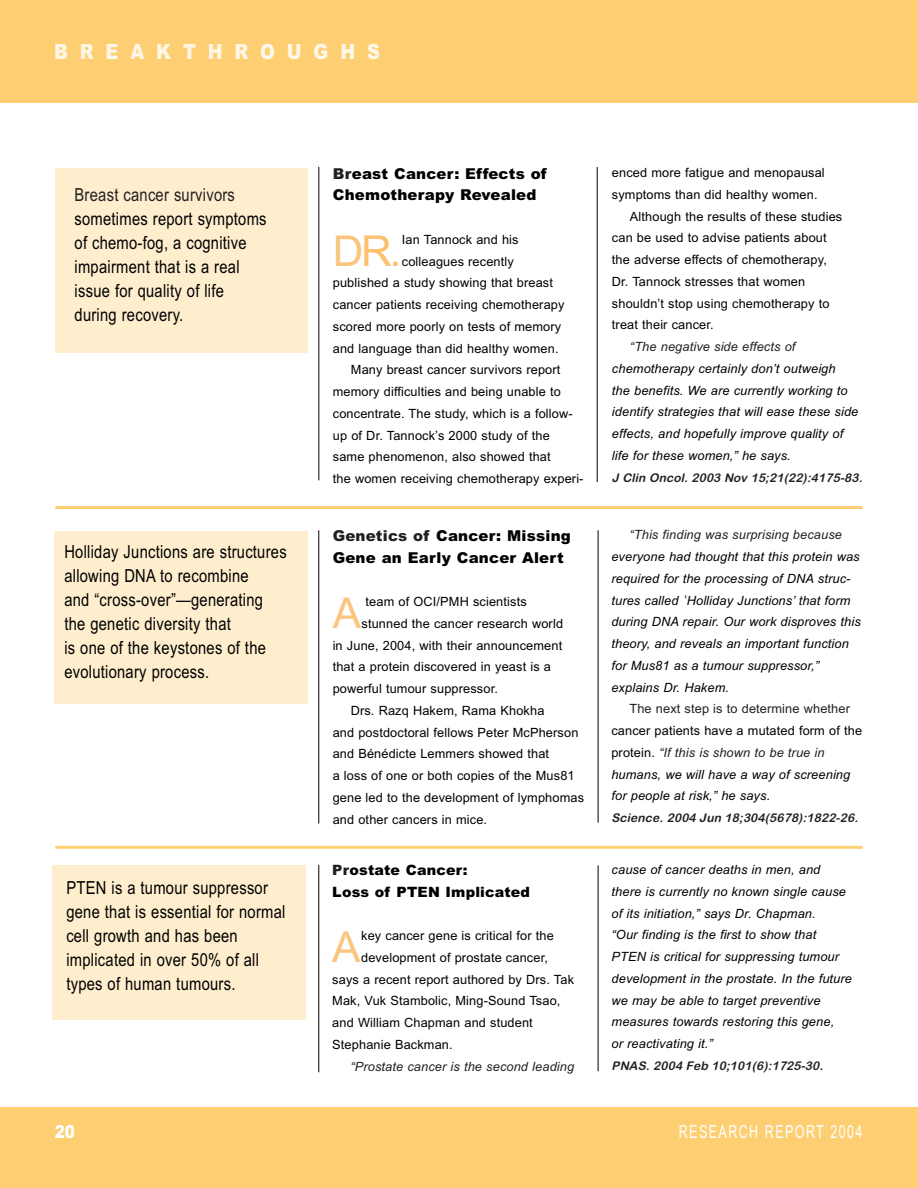
<style>
.page{position:relative;width:918px;height:1188px;background:#fff}
.page>*{position:absolute;margin:0;border:0;box-sizing:border-box;transform-origin:0 0}
.t1{font:42.6px "Arial";color:#fdc06b}
.t2{font:42.6px "Arial";color:#fac57c}
.t3{font:900 21px "Arial";letter-spacing:.665em;color:#fff6e8;scale:.85 1}
.t4{font:18px/24px "Arial Narrow";letter-spacing:.015em;color:#000}
.t5{font:18px "Arial Narrow";letter-spacing:.015em;color:#231f20}
.t6{font:18px "Arial Narrow";letter-spacing:.09em;color:#fff;scale:.85 1}
.t7{font:900 18px "Arial";color:#fff;scale:.85 1}
.t8{font:900 15px/21.8px "Arial";letter-spacing:.015em;color:#000}
.t9{font:900 14.25px/21.8px "Arial";letter-spacing:.015em;color:#000}
.t10{font:12.75px "Arial";letter-spacing:.01em;color:#000}
.t11{font:italic 12.75px/21.8px "Arial";letter-spacing:.01em;color:#000}
.t12{font:italic 12.75px "Arial";letter-spacing:.01em;color:#231f20}
.t13{font:12.75px "Arial";letter-spacing:.01em;color:#231f20}
.t14{font:italic 12px "Arial Rounded MT Bold";color:#231f20}
.s1{color:#fff8ea}
.s2{color:#231f20}
.s3{color:#fac57c}
.s4{font-style:normal}
</style>
<div class="page">
<div style="left:0;top:0;width:918px;height:102px;background:#fdcf72"></div>
<div style="left:0;top:1107px;width:918px;height:81px;background:#fdcf72"></div>
<div style="left:56px;top:168px;width:252px;height:184px;background:#feeece"></div>
<div style="left:54px;top:531px;width:253px;height:173px;background:#feeece"></div>
<hr style="left:55px;top:506px;width:808px;height:3px;background:#fdcf72">
<hr style="left:55px;top:846px;width:808px;height:3px;background:#fdcf72">
<hr style="left:319px;top:530px;width:1px;height:294px;background:#000">
<hr style="left:598px;top:530px;width:1px;height:293px;background:#000">
<hr style="left:319px;top:865px;width:1px;height:207px;background:#000">
<hr style="left:598px;top:865px;width:1px;height:206px;background:#000">
<div style="left:52px;top:865px;width:253px;height:155px;background:#feeece"></div>
<hr style="left:319px;top:167px;width:1px;height:313px;background:#000">
<hr style="left:597px;top:167px;width:1px;height:315px;background:#000">
<h2 class="t3" style="left:54px;top:44px;width:385px">BREAKTHR<span class="s1">OUGHS</span></h2>
<h3 class="t5" style="left:75px;top:188px;width:162px">Breast cancer survivors</h3>
<h3 class="t4" style="left:75px;top:209px;width:194px">sometimes report symptoms of chemo-fog, a cognitive impairment that is a real issue for quality of life during recovery.</h3>
<h3 class="t4" style="left:64px;top:541px;width:224px">Holliday Junctions are structures allowing DNA to recombine<br>and “cross-over”—generating the genetic diversity that<br>is one of the keystones of the evolutionary process.</h3>
<h3 class="t4" style="left:66px;top:878px;width:221px">PTEN is a tumour suppressor gene that is essential for normal cell growth and has been implicated in over 50% of all types of human tumours.</h3>
<p class="t8" style="left:333px;top:164px;width:215px"><span class="s2">Br</span>east Cancer: Effects of<br>Chemotherapy Revealed</p>
<h1 class="t1" style="left:333px;top:235px;width:70px"><span class="s3">D</span>R.</h1>
<p class="t10" style="left:402px;top:235px;width:118px">Ian Tannock and his</p>
<p class="t10" style="left:402px;top:257px;width:114px">colleagues recently</p>
<p class="t10" style="left:333px;top:278px;width:222px">published a study showing that breast</p>
<p class="t10" style="left:333px;top:300px;width:233px">cancer patients receiving chemotherapy</p>
<p class="t10" style="left:333px;top:322px;width:230px">scored more poorly on tests of memory</p>
<p class="t10" style="left:333px;top:344px;width:227px">and language than did healthy women.</p>
<p class="t10" style="left:351px;top:365px;width:211px">Many breast cancer survivors report</p>
<p class="t10" style="left:333px;top:387px;width:230px">memory difficulties and being unable to</p>
<p class="t10" style="left:333px;top:409px;width:241px">concentrate. The study, which is a follow-</p>
<p class="t10" style="left:333px;top:431px;width:218px">up of Dr. Tannock’s 2000 study of the</p>
<p class="t10" style="left:333px;top:452px;width:219px">same phenomenon, also showed that</p>
<p class="t10" style="left:333px;top:474px;width:252px">the women receiving chemotherapy experi-</p>
<p class="t8" style="left:333px;top:526px;width:240px"><span class="s2">Genetics of</span> Cancer: Missing<br>Gene an Early Cancer Alert</p>
<h1 class="t2" style="left:333px;top:597px;width:30px">A</h1>
<p class="t10" style="left:366px;top:597px;width:163px">team of OCI/PMH scientists</p>
<p class="t10" style="left:362px;top:619px;width:203px">stunned the cancer research world</p>
<p class="t10" style="left:333px;top:640px;width:231px">in June, 2004, with their announcement</p>
<p class="t10" style="left:333px;top:662px;width:220px">that a protein discovered in yeast is a</p>
<p class="t10" style="left:333px;top:684px;width:167px">powerful tumour suppressor.</p>
<p class="t10" style="left:351px;top:706px;width:195px">Drs. Razq Hakem, Rama Khokha</p>
<p class="t10" style="left:333px;top:727px;width:247px">and postdoctoral fellows Peter McPherson</p>
<p class="t10" style="left:333px;top:749px;width:218px">and Bénédicte Lemmers showed that</p>
<p class="t10" style="left:333px;top:771px;width:244px">a loss of one or both copies of the Mus81</p>
<p class="t10" style="left:333px;top:793px;width:253px">gene led to the development of lymphomas</p>
<p class="t10" style="left:333px;top:814px;width:156px">and other cancers in mice.</p>
<p class="t9" style="left:332px;top:860px;width:199px"><span class="s2">Pr</span>ostate Cancer:<br>Loss of PTEN Implicated</p>
<h1 class="t2" style="left:332px;top:931px;width:30px">A</h1>
<p class="t10" style="left:361px;top:931px;width:194px">key cancer gene is critical for the</p>
<p class="t10" style="left:361px;top:953px;width:188px">development of prostate cancer,</p>
<p class="t10" style="left:332px;top:975px;width:243px">says a recent report authored by Drs. Tak</p>
<p class="t10" style="left:332px;top:996px;width:230px">Mak, Vuk Stambolic, Ming-Sound Tsao,</p>
<p class="t10" style="left:332px;top:1018px;width:202px">and William Chapman and student</p>
<p class="t10" style="left:332px;top:1040px;width:122px">Stephanie Backman.</p>
<p class="t12" style="left:350px;top:1062px;width:225px">“Prostate cancer is the second leading</p>
<p class="t10" style="left:612px;top:168px;width:214px">enced more fatigue and menopausal</p>
<p class="t10" style="left:612px;top:190px;width:207px">symptoms than did healthy women.</p>
<p class="t10" style="left:630px;top:212px;width:214px">Although the results of these studies</p>
<p class="t10" style="left:612px;top:233px;width:216px">can be used to advise patients about</p>
<p class="t10" style="left:612px;top:255px;width:216px">the adverse effects of chemotherapy,</p>
<p class="t10" style="left:612px;top:277px;width:195px">Dr. Tannock stresses that women</p>
<p class="t10" style="left:612px;top:299px;width:219px">shouldn’t stop using chemotherapy to</p>
<p class="t10" style="left:612px;top:320px;width:103px">treat their cancer.</p>
<p class="t12" style="left:630px;top:342px;width:167px">“The negative side effects of</p>
<p class="t11" style="left:612px;top:359px;width:248px">chemotherapy certainly don’t outweigh<br>the benefits. We are currently working to identify strategies that will ease these side effects, and hopefully improve quality of life for these women,” he says.</p>
<p class="t14" style="left:612px;top:473px;width:254px">J Clin Oncol. 2003 Nov 15;21(22):4175-83.</p>
<p class="t12" style="left:629px;top:530px;width:214px">“This finding was surprising because</p>
<p class="t11" style="left:611px;top:547px;width:251px">everyone had thought that this protein was required for the processing of DNA struc&shy;tures called Holliday Junctions’ that form during DNA repair. Our work disproves this theory, and reveals an important function for Mus81 as a tumour suppressor,” explains Dr. Hakem.</p>
<p class="t13" style="left:629px;top:704px;width:222px">The next step is to determine whether</p>
<p class="t11" style="left:611px;top:721px;width:252px"><span class="s4">cancer patients have a mutated form of the protein.</span> <span class="s2">“If this is shown to be true in </span>humans, we will have a way of screening for people at risk,” he says.</p>
<p class="t14" style="left:611px;top:813px;width:251px">Science. 2004 Jun 18;304(5678):1822-26.</p>
<p class="t11" style="left:612px;top:860px;width:242px">cause of cancer deaths in men, and there is currently no known single cause of its initiation,” says Dr. Chapman.<br>“Our finding is the first to show that PTEN is critical for suppressing tumour development in the prostate. In the future we may be able to target preventive measures towards restoring this gene,<br>or reactivating it.”</p>
<p class="t14" style="left:612px;top:1061px;width:216px">PNAS. 2004 Feb 10;101(6):1725-30.</p>
<h3 class="t7" style="left:55px;top:1125px;width:26px">20</h3>
<h3 class="t6" style="left:679px;top:1125px;width:218px">RESEARCH REPORT 2004</h3>
</div>
